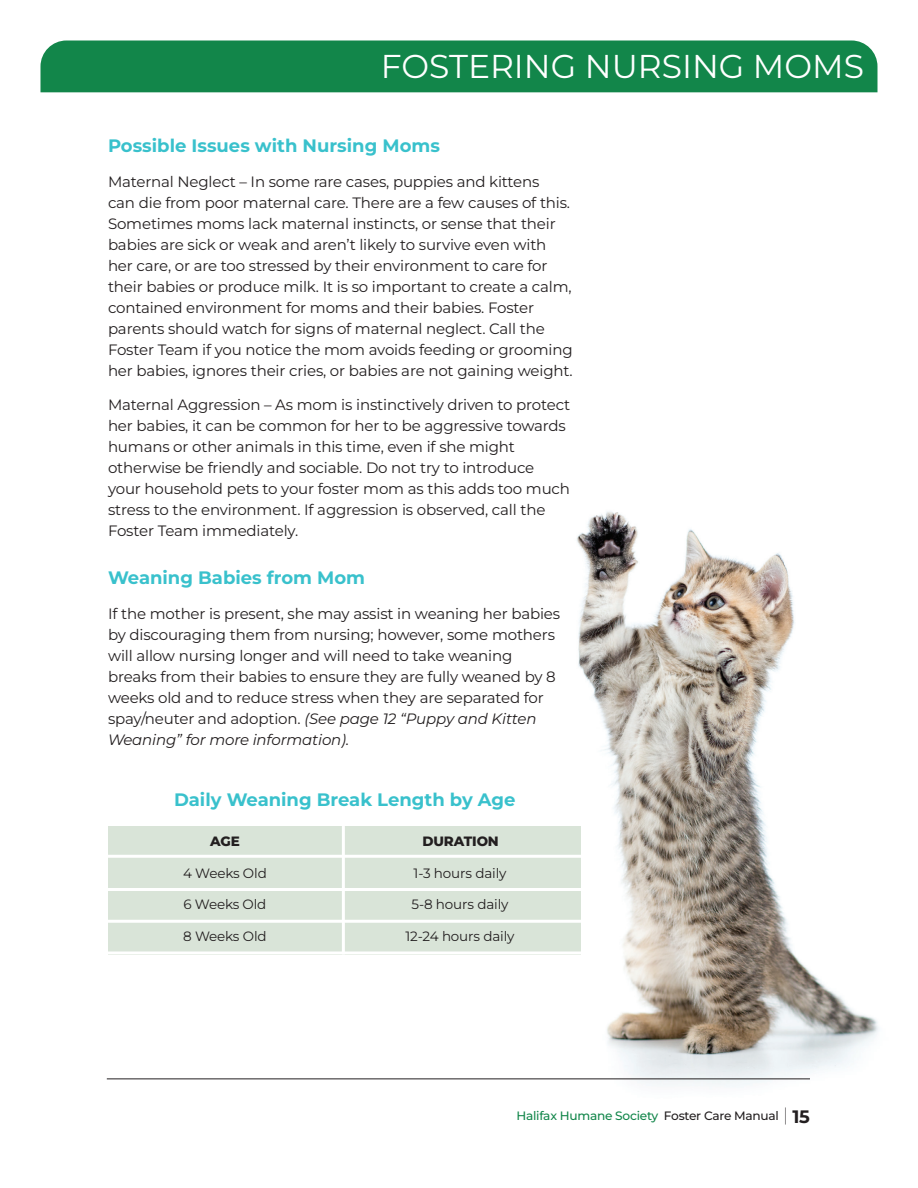
<style>
.page{position:relative;width:918px;height:1188px;background:#fff}
.page>*{position:absolute;margin:0;border:0;box-sizing:border-box;transform-origin:0 0}
.t1{font:33px "Montserrat";color:#fff}
.t2{font:700 18px "Montserrat";color:#39c1cc}
.t3{font:15px/21px "Montserrat";letter-spacing:-.01em;color:#231f20}
.t4{font:13.5px "Montserrat";letter-spacing:-.01em;color:#231f20}
.t5{font:800 13.5px "Montserrat";letter-spacing:-.01em;color:#231f20}
.t6{font:500 12.15px "Montserrat";letter-spacing:-.02em;color:#12864a}
.s1{font-style:italic}
.s2{color:#231f20}
.s3{font-size:18.15px;color:#231f20}
.s4{font-weight:700;font-size:18px;color:#231f20}
</style>
<div class="page">
<img style="left:476px;top:511px;width:403px;height:576px">
<div style="left:108px;top:826px;width:473px;height:128px;background:#d9e4d8"></div>
<hr style="left:108px;top:855px;width:473px;height:3px;background:#fff">
<hr style="left:342px;top:826px;width:3px;height:128px;background:#fff">
<hr style="left:108px;top:888px;width:473px;height:3px;background:#fff">
<hr style="left:108px;top:920px;width:473px;height:3px;background:#fff">
<hr style="left:108px;top:951px;width:473px;height:3px;background:#fff">
<hr style="left:107px;top:1078px;width:703px;height:1px;background:#231f20">
<div style="left:40px;top:40px;width:838px;height:52px;background:#12864a"></div>
<h1 class="t1" style="left:381px;top:44px;width:485px">FOSTERING NURSING MOMS</h1>
<p class="t2" style="left:108px;top:133px;width:333px">Possible Issues with Nursing Moms</p>
<p class="t3" style="left:108px;top:172px;width:466px">Maternal Neglect – In some rare cases, puppies and kittens<br>can die from poor maternal care. There are a few causes of this.<br>Sometimes moms lack maternal instincts, or sense that their babies are sick or weak and aren’t likely to survive even with her care, or are too stressed by their environment to care for their babies or produce milk. It is so important to create a calm, contained environment for moms and their babies. Foster parents should watch for signs of maternal neglect. Call the Foster Team if you notice the mom avoids feeding or grooming her babies, ignores their cries, or babies are not gaining weight.</p>
<p class="t3" style="left:108px;top:396px;width:464px">Maternal Aggression – As mom is instinctively driven to protect her babies, it can be common for her to be aggressive towards humans or other animals in this time, even if she might otherwise be friendly and sociable. Do not try to introduce your household pets to your foster mom as this adds too much stress to the environment. If aggression is observed, call the Foster Team immediately.</p>
<p class="t2" style="left:108px;top:565px;width:259px">Weaning Babies from Mom</p>
<p class="t3" style="left:108px;top:604px;width:454px">If the mother is present, she may assist in weaning her babies by discouraging them from nursing; however, some mothers will allow nursing longer and will need to take weaning breaks from their babies to ensure they are fully weaned by 8 weeks old and to reduce stress when they are separated for spay/neuter and adoption. <span class="s1">(See page 12 “Puppy and Kitten Weaning” for more information).</span></p>
<p class="t2" style="left:174px;top:787px;width:343px">Daily Weaning Break Length by Age</p>
<p class="t5" style="left:210px;top:831px;width:31px">AGE</p>
<p class="t4" style="left:183px;top:864px;width:85px">4 Weeks Old</p>
<p class="t4" style="left:414px;top:864px;width:94px">1-3 hours daily</p>
<p class="t4" style="left:183px;top:896px;width:85px">6 Weeks Old</p>
<p class="t4" style="left:412px;top:896px;width:98px">5-8 hours daily</p>
<p class="t4" style="left:183px;top:927px;width:85px">8 Weeks Old</p>
<p class="t4" style="left:406px;top:927px;width:110px">12-24 hours daily</p>
<p class="t5" style="left:422px;top:831px;width:78px">DURATION</p>
<p class="t6" style="left:516px;top:1107px;width:295px">Halifax Humane Society <span class="s2">Foster Care Manual</span> <span class="s3">|</span> <span class="s4">15</span></p>
</div>
